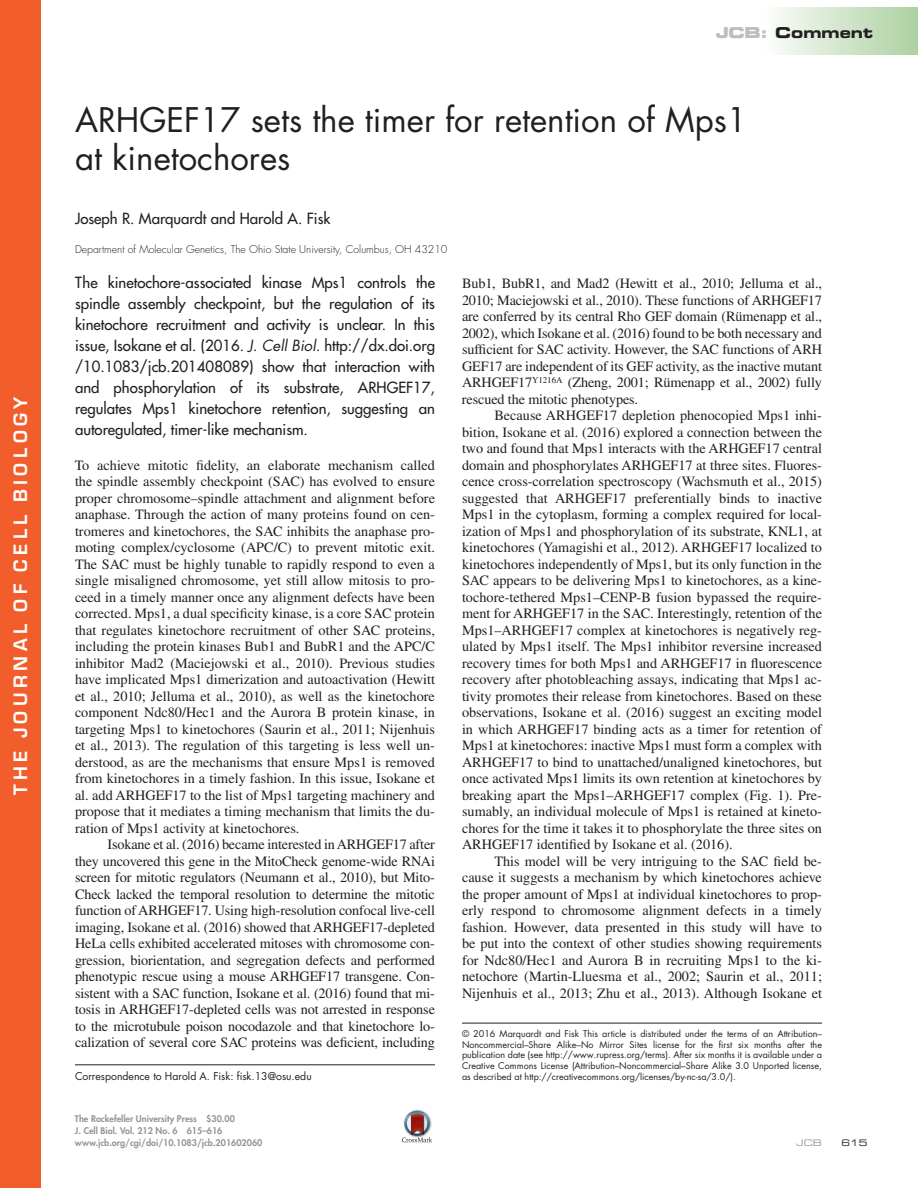
<style>
.page{position:relative;width:918px;height:1188px;background:#fff}
.page>*{position:absolute;margin:0;border:0;box-sizing:border-box;transform-origin:0 0}
.t1{font:33px/38.2px "Futura Std";color:#231f20}
.t2{font:600 18px "Eurostile";letter-spacing:.25em;color:#fff}
.t3{font:500 15px/21px "Futura Std";color:#231f20;text-align:justify}
.t4{font:15px "Eurostile LT Std Bold Ex 2";color:#231f20}
.t5{font:14.25px/16.5px "Times LT Std";color:#231f20;text-align:justify}
.t6{font:300 10.5px "Futura Std";color:#231f20}
.t7{font:10.5px "Futura Std";color:#231f20}
.t8{font:9px/10.8px "Futura Std";color:#231f20;text-align:justify}
.t9{font:800 9px/12px "Futura Std";color:#949698}
.t10{font:9px "Eurostile LT Std Ex 2";color:#949698}
.t11{font:9px "Eurostile LT Std Ex 2";color:#231f20}
.s1{color:#bcbec0}
.s2{font-weight:400;font-style:italic}
</style>
<div class="page">
<div style="left:763px;top:8px;width:155px;height:47px;background:linear-gradient(to right,#fdfefc,#acd0a0)"></div>
<img style="left:409px;top:1109px;width:17px;height:4px">
<div style="left:404px;top:1111px;width:26px;height:25px;background:#4481b2;border-radius:50%"></div>
<svg style="left:405px;top:1111px;width:25px;height:25px"></svg>
<svg style="left:402px;top:1113px;width:30px;height:29px"></svg>
<hr style="left:462px;top:1023px;width:360px;height:1px;background:#231f20">
<hr style="left:75px;top:1065px;width:360px;height:1px;background:#231f20">
<div style="left:0;top:0;width:40px;height:1188px;background:#f15d2b"></div>
<p class="t2" style="left:13px;top:795px;width:400px;rotate:-90deg">THE JOURNAL OF CELL BIOLOGY</p>
<p class="t4" style="left:716px;top:22px;width:158px"><span class="s1">JCB:</span> Comment</p>
<p class="t4" style="left:775px;top:22px;width:72px">Review</p>
<h1 class="t1" style="left:75px;top:101px;width:674px">ARHGEF17 sets the timer for retention of Mps1 at kinetochores</h1>
<p class="t3" style="left:75px;top:209px;width:257px">Joseph R. Marquardt and Harold A. Fisk</p>
<p class="t6" style="left:75px;top:243px;width:374px">Department of Molecular Genetics, The Ohio State University, Columbus, OH 43210</p>
<p class="t3" style="left:75px;top:272px;width:362px">The kinetochore-associated kinase Mps1 controls the spindle assembly checkpoint, but the regulation of its kinetochore recruitment and activity is unclear. In this issue, Isokane et al. (2016. <span class="s2">J. Cell Biol.</span> http://dx.doi.org /10.1083/jcb.201408089) show that interaction with and phosphorylation of its substrate, ARHGEF17, regulates Mps1 kinetochore retention, suggesting an autoregulated, timer-like mechanism.</p>
<p class="t5" style="left:462px;top:275px;width:362px">Bub1, BubR1, and Mad2 (Hewitt et al., 2010; Jelluma et al., 2010; Maciejowski et al., 2010). These functions of ARHGEF17 are conferred by its central Rho GEF domain (Rümenapp et al., 2002), which Isokane et al. (2016) found to be both necessary and sufficient for SAC activity. However, the SAC functions of ARH GEF17 are independent of its GEF activity, as the inactive mutant ARHGEF17<sup>Y1216A</sup> (Zheng, 2001; Rümenapp et al., 2002) fully rescued the mitotic phenotypes.</p>
<p class="t5" style="left:462px;top:407px;width:362px;text-indent:32px">Because ARHGEF17 depletion phenocopied Mps1 inhi&shy;bition, Isokane et al. (2016) explored a connection between the two and found that Mps1 interacts with the ARHGEF17 central domain and phosphorylates ARHGEF17 at three sites. Fluores&shy;cence cross-correlation spectroscopy (Wachsmuth et al., 2015) suggested that ARHGEF17 preferentially binds to inactive Mps1 in the cytoplasm, forming a complex required for local&shy;ization of Mps1 and phosphorylation of its substrate, KNL1, at kinetochores (Yamagishi et al., 2012). ARHGEF17 localized to kinetochores independently of Mps1, but its only function in the SAC appears to be delivering Mps1 to kinetochores, as a kine&shy;tochore-tethered Mps1–CENP-B fusion bypassed the require&shy;ment for ARHGEF17 in the SAC. Interestingly, retention of the Mps1–ARHGEF17 complex at kinetochores is negatively reg&shy;ulated by Mps1 itself. The Mps1 inhibitor reversine increased recovery times for both Mps1 and ARHGEF17 in fluorescence recovery after photobleaching assays, indicating that Mps1 ac&shy;tivity promotes their release from kinetochores. Based on these observations, Isokane et al. (2016) suggest an exciting model in which ARHGEF17 binding acts as a timer for retention of Mps1 at kinetochores: inactive Mps1 must form a complex with ARHGEF17 to bind to unattached/unaligned kinetochores, but once activated Mps1 limits its own retention at kinetochores by breaking apart the Mps1–ARHGEF17 complex (Fig. 1). Pre&shy;sumably, an individual molecule of Mps1 is retained at kineto&shy;chores for the time it takes it to phosphorylate the three sites on ARHGEF17 identified by Isokane et al. (2016).</p>
<p class="t5" style="left:462px;top:852px;width:362px;text-indent:32px">This model will be very intriguing to the SAC field be&shy;cause it suggests a mechanism by which kinetochores achieve the proper amount of Mps1 at individual kinetochores to prop&shy;erly respond to chromosome alignment defects in a timely fashion. However, data presented in this study will have to be put into the context of other studies showing requirements for Ndc80/Hec1 and Aurora B in recruiting Mps1 to the ki&shy;netochore (Martin-Lluesma et al., 2002; Saurin et al., 2011; Nijenhuis et al., 2013; Zhu et al., 2013). Although Isokane et</p>
<p class="t5" style="left:75px;top:456px;width:362px">To achieve mitotic fidelity, an elaborate mechanism called the spindle assembly checkpoint (SAC) has evolved to ensure proper chromosome–spindle attachment and alignment before anaphase. Through the action of many proteins found on cen&shy;tromeres and kinetochores, the SAC inhibits the anaphase pro&shy;moting complex/cyclosome (APC/C) to prevent mitotic exit.<br>The SAC must be highly tunable to rapidly respond to even a single misaligned chromosome, yet still allow mitosis to pro&shy;ceed in a timely manner once any alignment defects have been corrected. Mps1, a dual specificity kinase, is a core SAC protein that regulates kinetochore recruitment of other SAC proteins, including the protein kinases Bub1 and BubR1 and the APC/C inhibitor Mad2 (Maciejowski et al., 2010). Previous studies have implicated Mps1 dimerization and autoactivation (Hewitt et al., 2010; Jelluma et al., 2010), as well as the kinetochore component Ndc80/Hec1 and the Aurora B protein kinase, in targeting Mps1 to kinetochores (Saurin et al., 2011; Nijenhuis et al., 2013). The regulation of this targeting is less well un&shy;derstood, as are the mechanisms that ensure Mps1 is removed from kinetochores in a timely fashion. In this issue, Isokane et al. add ARHGEF17 to the list of Mps1 targeting machinery and propose that it mediates a timing mechanism that limits the du&shy;ration of Mps1 activity at kinetochores.</p>
<p class="t5" style="left:75px;top:836px;width:362px;text-indent:32px">Isokane et al. (2016) became interested in ARHGEF17 after they uncovered this gene in the MitoCheck genome-wide RNAi screen for mitotic regulators (Neumann et al., 2010), but Mito-Check lacked the temporal resolution to determine the mitotic function of ARHGEF17. Using high-resolution confocal live-cell imaging, Isokane et al. (2016) showed that ARHGEF17-depleted HeLa cells exhibited accelerated mitoses with chromosome con&shy;gression, biorientation, and segregation defects and performed phenotypic rescue using a mouse ARHGEF17 transgene. Con&shy;sistent with a SAC function, Isokane et al. (2016) found that mi&shy;tosis in ARHGEF17-depleted cells was not arrested in response to the microtubule poison nocodazole and that kinetochore lo&shy;calization of several core SAC proteins was deficient, including</p>
<p class="t8" style="left:462px;top:1028px;width:362px">© 2016 Marquardt and Fisk This article is distributed under the terms of an Attribution– Noncommercial–Share Alike–No Mirror Sites license for the first six months after the publication date (see http://www.rupress.org/terms). After six months it is available under a Creative Commons License (Attribution–Noncommercial–Share Alike 3.0 Unported license,</p>
<p class="t7" style="left:75px;top:1069px;width:238px">Correspondence to Harold A. Fisk: fisk.13@osu.edu</p>
<p class="t8" style="left:462px;top:1071px;width:276px">as described at http://creativecommons.org/licenses/by-nc-sa/3.0/).</p>
<p class="t9" style="left:75px;top:1112px;width:189px">The Rockefeller University Press $30.00<br>J. Cell Biol. Vol. 212 No. 6 615–616 www.jcb.org/cgi/doi/10.1083/jcb.201602060</p>
<p class="t10" style="left:796px;top:1136px;width:27px">JCB</p>
<p class="t11" style="left:842px;top:1136px;width:28px">615</p>
</div>
